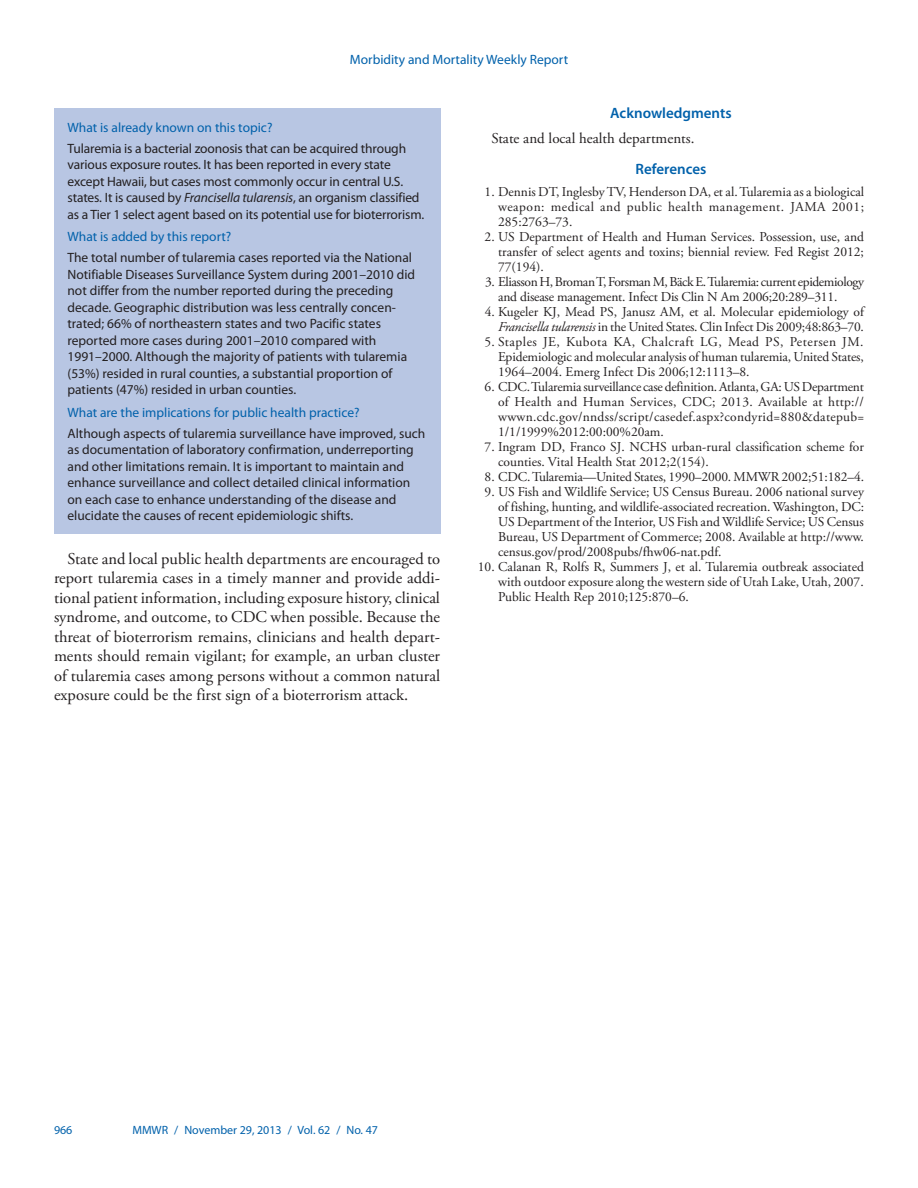
<style>
.page{position:relative;width:918px;height:1188px;background:#fff}
.page>*{position:absolute;margin:0;border:0;box-sizing:border-box;transform-origin:0 0}
.body_copy{font:16.5px/19.5px "Adobe Garamond Pro";color:#231f20;text-align:justify}
.acknowl_text{font:15px "Adobe Garamond Pro";color:#231f20}
.headline3{font:600 15px "Myriad Pro";color:#0161ab}
.reference_text_1-99{font:13.5px/15px "Adobe Garamond Pro";color:#231f20;text-align:justify}
.fb_answer{font:13.5px/16.5px "Myriad Pro";color:#231f20}
.fb_question{font:13.5px "Myriad Pro";color:#0161ab}
.reference_text_1-99-2{font:13.5px/15px "Adobe Garamond Pro";letter-spacing:-.03em;color:#231f20}
.t1{font:12px "Myriad Pro";color:#0161ab}
.s1{font-style:italic}
</style>
<div class="page">
<div style="left:54px;top:108px;width:386px;height:426px;background:#b8c6e3"></div>
<p class="fb_question" style="left:350px;top:51px;width:220px">Morbidity and Mortality Weekly Report</p>
<p class="fb_question" style="left:68px;top:119px;width:206px">What is already known on this topic?</p>
<p class="fb_answer" style="left:68px;top:140px;width:358px">Tularemia is a bacterial zoonosis that can be acquired through various exposure routes. It has been reported in every state except Hawaii, but cases most commonly occur in central U.S. states. It is caused by <span class="s1">Francisella tularensis</span>, an organism classified as a Tier 1 select agent based on its potential use for bioterrorism.</p>
<p class="fb_question" style="left:68px;top:228px;width:165px">What is added by this report?</p>
<p class="fb_answer" style="left:68px;top:249px;width:349px">The total number of tularemia cases reported via the National Notifiable Diseases Surveillance System during 2001–2010 did not differ from the number reported during the preceding decade. Geographic distribution was less centrally concen&shy;trated; 66% of northeastern states and two Pacific states reported more cases during 2001–2010 compared with 1991–2000. Although the majority of patients with tularemia (53%) resided in rural counties, a substantial proportion of patients (47%) resided in urban counties.</p>
<p class="fb_question" style="left:68px;top:404px;width:294px">What are the implications for public health practice?</p>
<p class="fb_answer" style="left:68px;top:425px;width:359px">Although aspects of tularemia surveillance have improved, such as documentation of laboratory confirmation, underreporting and other limitations remain. It is important to maintain and enhance surveillance and collect detailed clinical information on each case to enhance understanding of the disease and elucidate the causes of recent epidemiologic shifts.</p>
<p class="body_copy" style="left:54px;top:549px;width:388px;text-indent:13px">State and local public health departments are encouraged to report tularemia cases in a timely manner and provide addi&shy;tional patient information, including exposure history, clinical syndrome, and outcome, to CDC when possible. Because the threat of bioterrorism remains, clinicians and health depart&shy;ments should remain vigilant; for example, an urban cluster of tularemia cases among persons without a common natural exposure could be the first sign of a bioterrorism attack.</p>
<p class="headline3" style="left:610px;top:104px;width:123px">Acknowledgments</p>
<p class="acknowl_text" style="left:491px;top:129px;width:205px">State and local health departments.</p>
<p class="headline3" style="left:636px;top:160px;width:72px">References</p>
<p class="reference_text_1-99" style="left:498px;top:185px;width:368px;text-indent:-14px">1. Dennis DT, Inglesby TV, Henderson DA, et al. Tularemia as a biological weapon: medical and public health management. JAMA 2001; 285:2763–73.</p>
<p class="reference_text_1-99" style="left:498px;top:230px;width:367px;text-indent:-14px">2. US Department of Health and Human Services. Possession, use, and transfer of select agents and toxins; biennial review. Fed Regist 2012; 77(194).</p>
<p class="reference_text_1-99-2" style="left:498px;top:275px;width:367px;text-indent:-13px">3. Eliasson H, Broman T, Forsman M, Bäck E. Tularemia: current epidemiology and disease management. Infect Dis Clin N Am 2006;20:289–311.</p>
<p class="reference_text_1-99" style="left:485px;top:305px;width:381px;text-align:right">4. Kugeler KJ, Mead PS, Janusz AM, et al. Molecular epidemiology of<br><span class="s1">Francisella tularensis</span> in the United States. Clin Infect Dis 2009;48:863–70.</p>
<p class="reference_text_1-99" style="left:498px;top:335px;width:367px;text-indent:-14px">5. Staples JE, Kubota KA, Chalcraft LG, Mead PS, Petersen JM.<br>Epidemiologic and molecular analysis of human tularemia, United States, 1964–2004. Emerg Infect Dis 2006;12:1113–8.</p>
<p class="reference_text_1-99" style="left:498px;top:380px;width:368px;text-indent:-14px">6. CDC. Tularemia surveillance case definition. Atlanta, GA: US Department of Health and Human Services, CDC; 2013. Available at http:// wwwn.cdc.gov/nndss/script/casedef.aspx?condyrid=880&amp;datepub= 1/1/1999%2012:00:00%20am.</p>
<p class="reference_text_1-99" style="left:498px;top:440px;width:367px;text-indent:-14px">7. Ingram DD, Franco SJ. NCHS urban-rural classification scheme for counties. Vital Health Stat 2012;2(154).</p>
<p class="reference_text_1-99" style="left:485px;top:470px;width:381px">8. CDC. Tularemia—United States, 1990–2000. MMWR 2002;51:182–4.</p>
<p class="reference_text_1-99" style="left:498px;top:485px;width:368px;text-indent:-14px">9. US Fish and Wildlife Service; US Census Bureau. 2006 national survey of fishing, hunting, and wildlife-associated recreation. Washington, DC:<br>US Department of the Interior, US Fish and Wildlife Service; US Census Bureau, US Department of Commerce; 2008. Available at http://www. census.gov/prod/2008pubs/fhw06-nat.pdf.</p>
<p class="reference_text_1-99" style="left:498px;top:560px;width:367px;text-indent:-20px">10. Calanan R, Rolfs R, Summers J, et al. Tularemia outbreak associated with outdoor exposure along the western side of Utah Lake, Utah, 2007.<br>Public Health Rep 2010;125:870–6.</p>
<p class="t1" style="left:54px;top:1123px;width:20px">966</p>
<p class="t1" style="left:132px;top:1123px;width:247px">MMWR / November 29, 2013 / Vol. 62 / No. 47</p>
</div>
